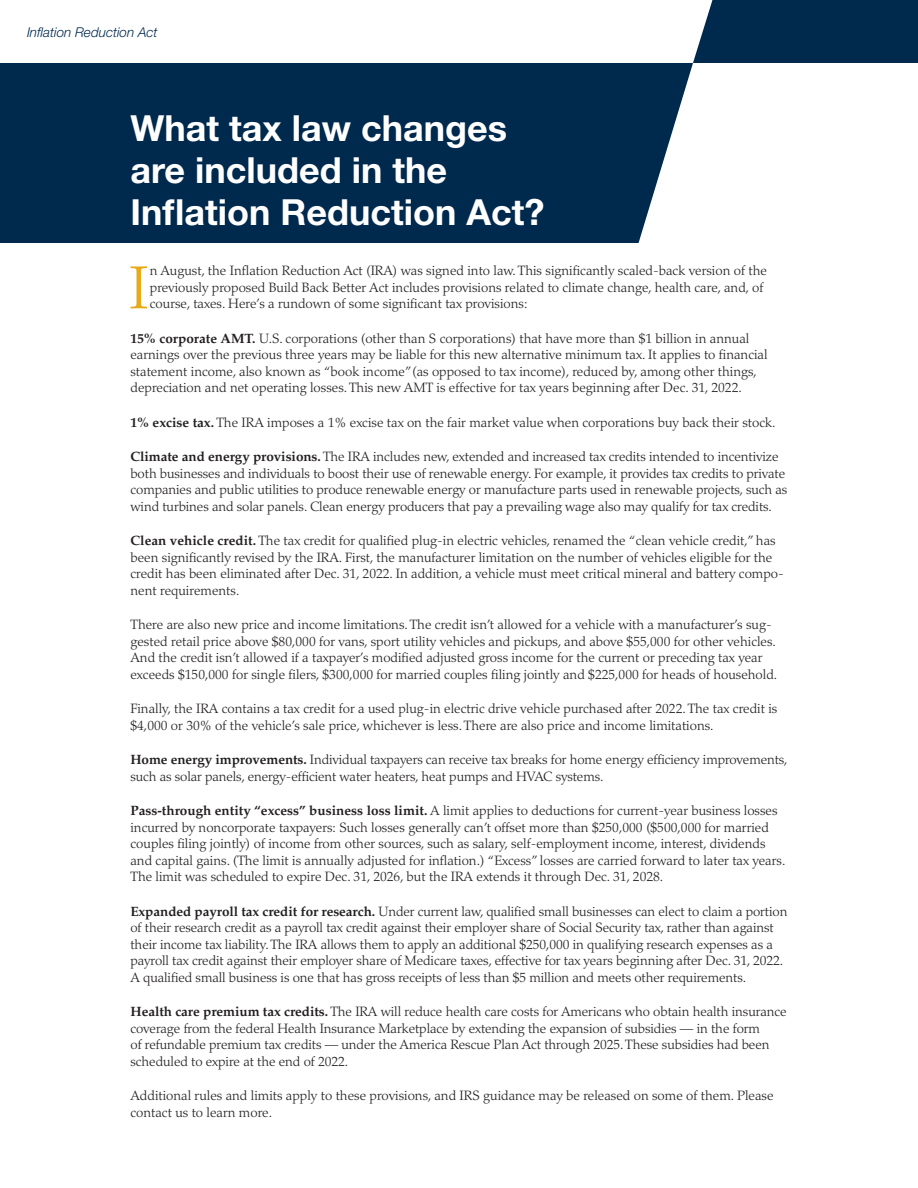
<style>
.page{position:relative;width:918px;height:1188px;background:#fff}
.page>*{position:absolute;margin:0;border:0;box-sizing:border-box;transform-origin:0 0}
.t1{font:300 60.6px "Palatino LT Std";color:#e6aa1a}
.t2{font:700 36px/42px "Helvetica Neue LT Std";color:#fff}
.t3{font:300 13.5px/16.5px "Palatino LT Std";color:#231f20}
.t4{font:italic 300 13.5px "Helvetica Neue LT Std";color:#00294e}
.s1{font-weight:700}
</style>
<div class="page">
<div style="left:0;top:63px;width:693px;height:180px;background:#00294e"></div>
<div style="left:693px;top:0;width:225px;height:63px;background:#00294e"></div>
<p class="t4" style="left:27px;top:24px;width:132px">Inflation Reduction Act</p>
<h2 class="t2" style="left:130px;top:106px;width:415px">What tax law changes are included in the<br>Inflation Reduction Act?</h2>
<h1 class="t1" style="left:129px;top:253px;width:21px">I</h1>
<p class="t3" style="left:150px;top:263px;width:619px">n August, the Inflation Reduction Act (IRA) was signed into law. This significantly scaled-back version of the previously proposed Build Back Better Act includes provisions related to climate change, health care, and, of course, taxes. Here’s a rundown of some significant tax provisions:</p>
<p class="t3" style="left:130px;top:330px;width:639px"><span class="s1">15% corporate AMT.</span> U.S. corporations (other than S corporations) that have more than $1 billion in annual earnings over the previous three years may be liable for this new alternative minimum tax. It applies to financial statement income, also known as “book income”(as opposed to tax income), reduced by, among other things, depreciation and net operating losses. This new AMT is effective for tax years beginning after Dec. 31, 2022.</p>
<p class="t3" style="left:130px;top:414px;width:647px"><span class="s1">1% excise tax.</span> The IRA imposes a 1% excise tax on the fair market value when corporations buy back their stock.</p>
<p class="t3" style="left:130px;top:449px;width:658px"><span class="s1">Climate and energy provisions.</span> The IRA includes new, extended and increased tax credits intended to incentivize both businesses and individuals to boost their use of renewable energy. For example, it provides tax credits to private companies and public utilities to produce renewable energy or manufacture parts used in renewable projects, such as wind turbines and solar panels. Clean energy producers that pay a prevailing wage also may qualify for tax credits.</p>
<p class="t3" style="left:130px;top:533px;width:655px"><span class="s1">Clean vehicle credit.</span> The tax credit for qualified plug-in electric vehicles, renamed the “clean vehicle credit,” has been significantly revised by the IRA. First, the manufacturer limitation on the number of vehicles eligible for the credit has been eliminated after Dec. 31, 2022. In addition, a vehicle must meet critical mineral and battery compo&shy;nent requirements.</p>
<p class="t3" style="left:130px;top:617px;width:648px">There are also new price and income limitations. The credit isn’t allowed for a vehicle with a manufacturer’s sug&shy;gested retail price above $80,000 for vans, sport utility vehicles and pickups, and above $55,000 for other vehicles.<br>And the credit isn’t allowed if a taxpayer’s modified adjusted gross income for the current or preceding tax year exceeds $150,000 for single filers, $300,000 for married couples filing jointly and $225,000 for heads of household.</p>
<p class="t3" style="left:130px;top:701px;width:648px">Finally, the IRA contains a tax credit for a used plug-in electric drive vehicle purchased after 2022. The tax credit is $4,000 or 30% of the vehicle’s sale price, whichever is less. There are also price and income limitations.</p>
<p class="t3" style="left:130px;top:752px;width:659px"><span class="s1">Home energy improvements.</span> Individual taxpayers can receive tax breaks for home energy efficiency improvements, such as solar panels, energy-efficient water heaters, heat pumps and HVAC systems.</p>
<p class="t3" style="left:130px;top:803px;width:656px"><span class="s1">Pass-through entity “excess” business loss limit.</span> A limit applies to deductions for current-year business losses incurred by noncorporate taxpayers: Such losses generally can’t offset more than $250,000 ($500,000 for married couples filing jointly) of income from other sources, such as salary, self-employment income, interest, dividends and capital gains. (The limit is annually adjusted for inflation.) “Excess” losses are carried forward to later tax years.<br>The limit was scheduled to expire Dec. 31, 2026, but the IRA extends it through Dec. 31, 2028.</p>
<p class="t3" style="left:130px;top:903px;width:658px"><span class="s1">Expanded payroll tax credit for research.</span> Under current law, qualified small businesses can elect to claim a portion of their research credit as a payroll tax credit against their employer share of Social Security tax, rather than against their income tax liability. The IRA allows them to apply an additional $250,000 in qualifying research expenses as a payroll tax credit against their employer share of Medicare taxes, effective for tax years beginning after Dec. 31, 2022.<br>A qualified small business is one that has gross receipts of less than $5 million and meets other requirements.</p>
<p class="t3" style="left:130px;top:1004px;width:658px"><span class="s1">Health care premium tax credits.</span> The IRA will reduce health care costs for Americans who obtain health insurance coverage from the federal Health Insurance Marketplace by extending the expansion of subsidies — in the form<br>of refundable premium tax credits — under the America Rescue Plan Act through 2025. These subsidies had been scheduled to expire at the end of 2022.</p>
<p class="t3" style="left:130px;top:1088px;width:645px">Additional rules and limits apply to these provisions, and IRS guidance may be released on some of them. Please contact us to learn more.</p>
</div>
